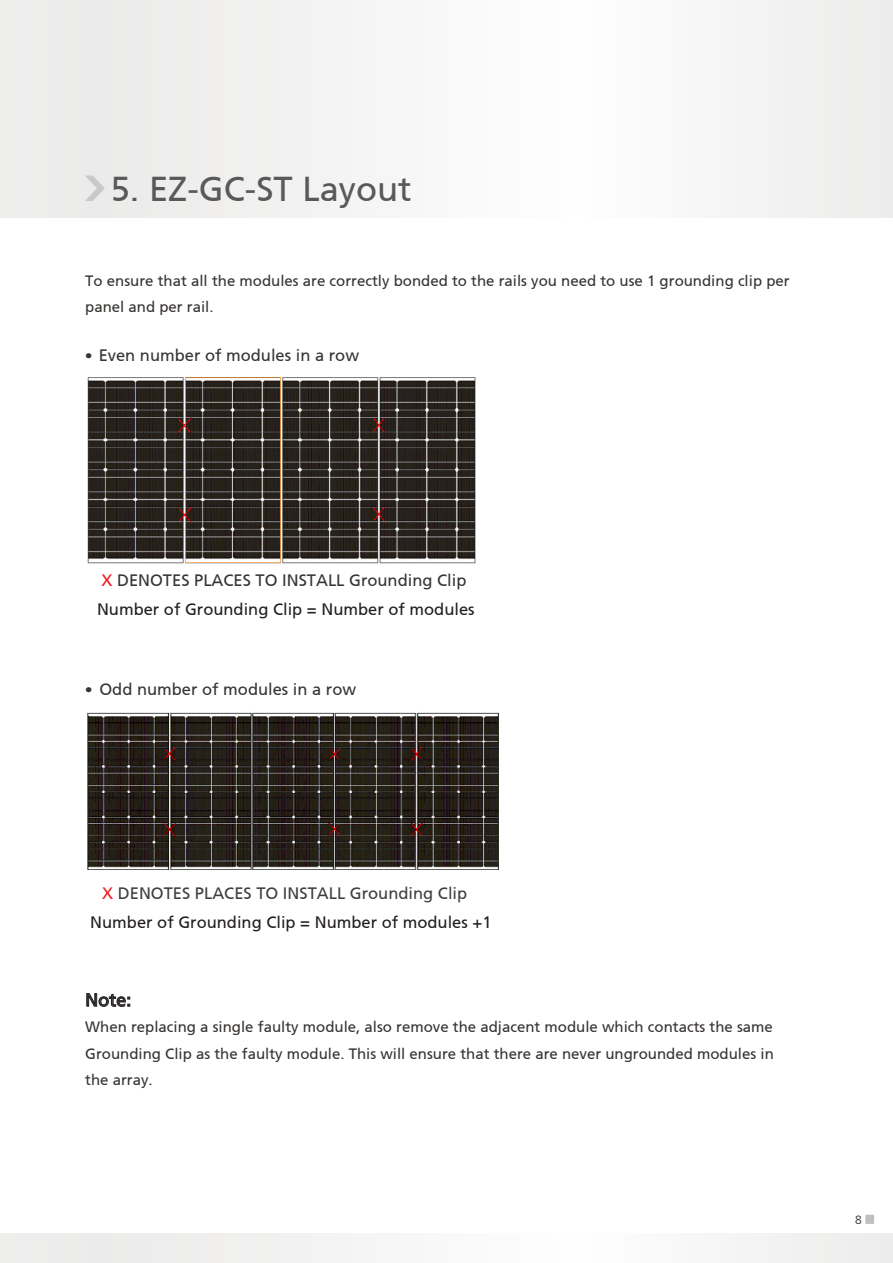
<style>
.page{position:relative;width:893px;height:1263px;background:#fff}
.page>*{position:absolute;margin:0;border:0;box-sizing:border-box;transform-origin:0 0}
.t1{font:34.5px "Frutiger CE";color:#59595c}
.t2{font:18px "Frutiger CE";color:#373432}
.t3{font:16.5px/29px "Frutiger CE";color:#231f20}
.t4{font:16.5px "Frutiger CE";color:#373432}
.t5{font:15px/26.2px "Frutiger CE";color:#373432}
.t6{font:300 14.7px "Frutiger LT";color:#373432;scale:1.07 1}
.t7{font:300 12px "Frutiger LT";color:#231f20}
.s1{color:#ee1d23}
.s2{color:#373432}
.s3{color:#3e3e3f}
</style>
<div class="page">
<div style="left:0;top:0;width:893px;height:217px;background:#f3f3f2"></div>
<div style="left:0;top:1233px;width:893px;height:30px;background:#f3f3f2"></div>
<svg style="left:85px;top:175px;width:20px;height:26px"></svg>
<svg style="left:86px;top:993px;width:44px;height:14px"></svg>
<div style="left:865px;top:1215px;width:9px;height:9px;background:#c1bfbf"></div>
<img style="left:87px;top:378px;width:389px;height:186px">
<img style="left:87px;top:712px;width:412px;height:158px">
<h1 class="t1" style="left:111px;top:169px;width:302px">5. EZ-GC-ST Layout</h1>
<p class="t5" style="left:85px;top:267px;width:706px">To ensure that all the modules are correctly bonded to the rails you need to use 1 grounding clip per panel and per rail.</p>
<p class="t6" style="left:85px;top:347px;width:9px">•</p>
<p class="t4" style="left:99px;top:345px;width:262px">Even number of modules in a row</p>
<p class="t3" style="left:97px;top:566px;width:379px"><span class="s1">X</span> <span class="s2">DENOTES PLACES TO INSTALL Grounding Clip<br></span>Number of Grounding Clip = Number of modules</p>
<p class="t6" style="left:85px;top:682px;width:9px">•</p>
<p class="t4" style="left:99px;top:680px;width:258px">Odd number of modules in a row</p>
<p class="t3" style="left:90px;top:878px;width:403px;text-indent:12px"><span class="s1">X</span> <span class="s3">DENOTES PLACES TO INSTALL Grounding Clip<br></span>Number of Grounding Clip = Number of modules +1</p>
<p class="t2" style="left:85px;top:989px;width:48px">Note:</p>
<p class="t5" style="left:85px;top:1014px;width:690px;text-align:justify">When replacing a single faulty module, also remove the adjacent module which contacts the same Grounding Clip as the faulty module. This will ensure that there are never ungrounded modules in the array.</p>
<p class="t7" style="left:855px;top:1213px;width:8px">8</p>
</div>
